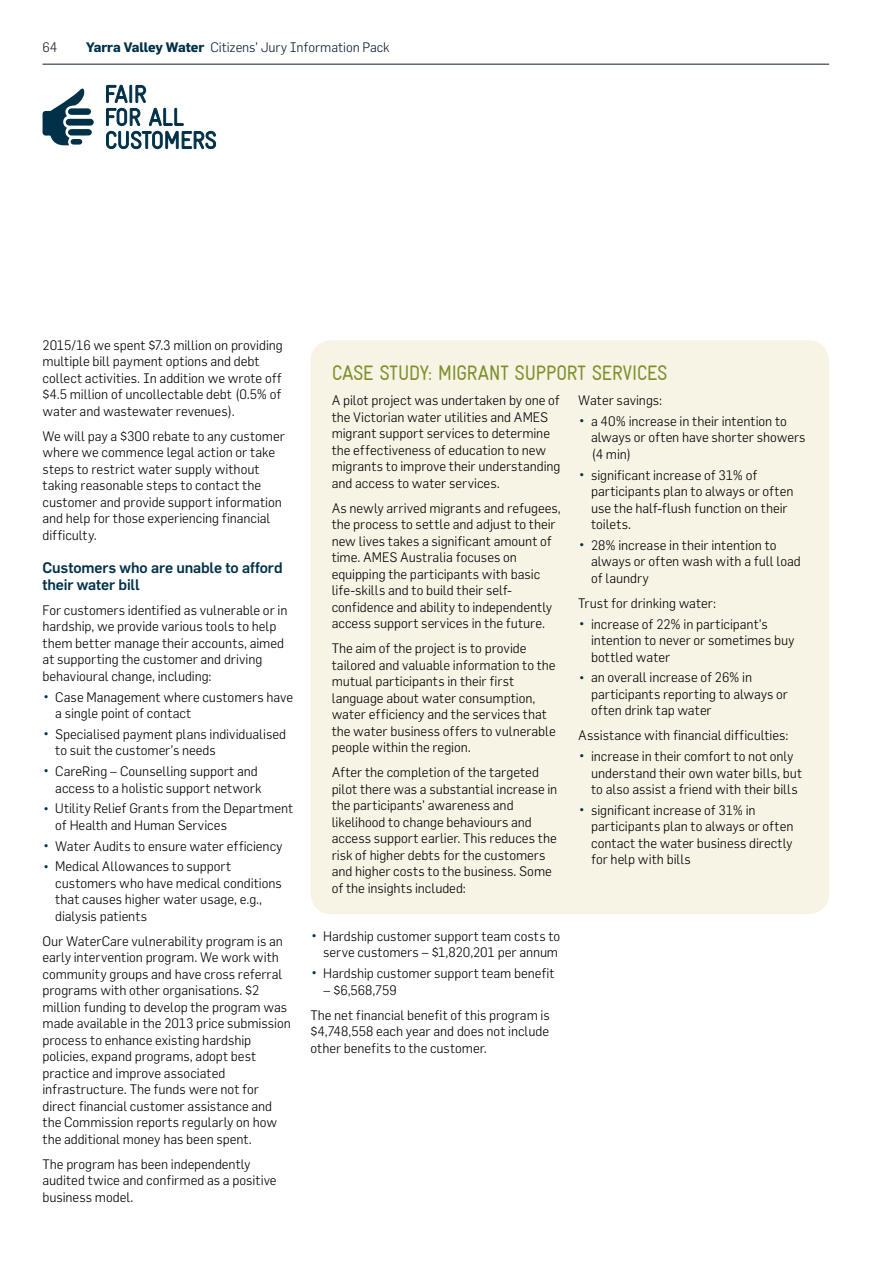
<style>
.page{position:relative;width:893px;height:1263px;background:#fff}
.page>*{position:absolute;margin:0;border:0;box-sizing:border-box;transform-origin:0 0}
.t1{font:condensed 21px "Gravur";letter-spacing:-.025em;color:#7c902a}
.t2{font:500 15px/16.5px "Flama";letter-spacing:-.01em;color:#003149}
.t3{font:300 13.5px/16.5px "Flama";letter-spacing:-.005em;color:#000}
.t4{font:300 13.5px "Flama";letter-spacing:-.01em;color:#0e1e30}
.s1{font-weight:700;color:#003149}
.s2{font-size:20.25px;color:#003149}
</style>
<div class="page">
<hr style="left:43px;top:64px;width:786px;height:1px;background:#0e1e30">
<svg style="left:42px;top:88px;width:52px;height:57px"></svg>
<svg style="left:106px;top:85px;width:110px;height:64px"></svg>
<div style="left:310px;top:340px;width:519px;height:574px;background:#f8f4e5;border-radius:21px"></div>
<p class="t4" style="left:43px;top:39px;width:16px">64</p>
<p class="t4" style="left:86px;top:39px;width:305px"><span class="s1">Yarra Valley Water</span> Citizens’ Jury Information Pack</p>
<p class="t3" style="left:43px;top:336px;width:242px">2015/16 we spent $7.3 million on providing multiple bill payment options and debt collect activities. In addition we wrote off $4.5 million of uncollectable debt (0.5% of water and wastewater revenues).</p>
<p class="t3" style="left:43px;top:427px;width:244px">We will pay a $300 rebate to any customer where we commence legal action or take steps to restrict water supply without taking reasonable steps to contact the customer and provide support information and help for those experiencing financial difficulty.</p>
<p class="t2" style="left:43px;top:559px;width:242px">Customers who are unable to afford their water bill</p>
<p class="t3" style="left:43px;top:601px;width:246px">For customers identified as vulnerable or in hardship, we provide various tools to help them better manage their accounts, aimed at supporting the customer and driving behavioural change, including:</p>
<p class="t3" style="left:55px;top:688px;width:239px;text-indent:-13px"><span class="s2">•</span> Case Management where customers have a single point of contact</p>
<p class="t3" style="left:55px;top:725px;width:232px;text-indent:-13px"><span class="s2">•</span> Specialised payment plans individualised to suit the customer’s needs</p>
<p class="t3" style="left:43px;top:763px;width:221px;text-align:right"><span class="s2">•</span> CareRing – Counselling support and access to a holistic support network</p>
<p class="t3" style="left:55px;top:800px;width:240px;text-indent:-13px"><span class="s2">•</span> Utility Relief Grants from the Department of Health and Human Services</p>
<p class="t3" style="left:43px;top:837px;width:242px"><span class="s2">•</span> Water Audits to ensure water efficiency</p>
<p class="t3" style="left:55px;top:858px;width:228px;text-indent:-13px"><span class="s2">•</span> Medical Allowances to support customers who have medical conditions that causes higher water usage, e.g., dialysis patients</p>
<p class="t3" style="left:43px;top:932px;width:250px">Our WaterCare vulnerability program is an early intervention program. We work with community groups and have cross referral programs with other organisations. $2 million funding to develop the program was made available in the 2013 price submission process to enhance existing hardship policies, expand programs, adopt best practice and improve associated infrastructure. The funds were not for direct financial customer assistance and the Commission reports regularly on how the additional money has been spent.</p>
<p class="t3" style="left:43px;top:1155px;width:236px">The program has been independently audited twice and confirmed as a positive business model.</p>
<h1 class="t1" style="left:332px;top:361px;width:337px">CASE STUDY: MIGRANT SUPPORT SERVICES</h1>
<p class="t3" style="left:332px;top:392px;width:230px">A pilot project was undertaken by one of the Victorian water utilities and AMES migrant support services to determine the effectiveness of education to new migrants to improve their understanding and access to water services.</p>
<p class="t3" style="left:332px;top:499px;width:231px">As newly arrived migrants and refugees, the process to settle and adjust to their new lives takes a significant amount of time. AMES Australia focuses on equipping the participants with basic life-skills and to build their self&shy;confidence and ability to independently access support services in the future.</p>
<p class="t3" style="left:332px;top:640px;width:226px">The aim of the project is to provide tailored and valuable information to the mutual participants in their first language about water consumption, water efficiency and the services that the water business offers to vulnerable people within the region.</p>
<p class="t3" style="left:332px;top:764px;width:227px">After the completion of the targeted pilot there was a substantial increase in the participants’ awareness and likelihood to change behaviours and access support earlier. This reduces the risk of higher debts for the customers and higher costs to the business. Some of the insights included:</p>
<p class="t3" style="left:310px;top:927px;width:251px;text-align:right"><span class="s2">•</span> Hardship customer support team costs to serve customers – $1,820,201 per annum</p>
<p class="t3" style="left:310px;top:965px;width:246px"><span class="s2">•</span> Hardship customer support team benefit</p>
<p class="t3" style="left:310px;top:977px;width:241px;line-height:25px;text-indent:13px">– $6,568,759<br>The net financial benefit of this program is</p>
<p class="t3" style="left:310px;top:1023px;width:240px">$4,748,558 each year and does not include other benefits to the customer.</p>
<p class="t3" style="left:578px;top:392px;width:85px">Water savings:</p>
<p class="t3" style="left:591px;top:412px;width:216px;text-indent:-13px"><span class="s2">•</span> a 40% increase in their intention to always or often have shorter showers (4 min)</p>
<p class="t3" style="left:591px;top:466px;width:204px;text-indent:-13px"><span class="s2">•</span> significant increase of 31% of participants plan to always or often use the half-flush function on their toilets.</p>
<p class="t3" style="left:591px;top:536px;width:211px;text-indent:-13px"><span class="s2">•</span> 28% increase in their intention to always or often wash with a full load of laundry</p>
<p class="t3" style="left:578px;top:594px;width:139px">Trust for drinking water:</p>
<p class="t3" style="left:591px;top:615px;width:205px;text-indent:-13px"><span class="s2">•</span> increase of 22% in participant’s intention to never or sometimes buy bottled water</p>
<p class="t3" style="left:591px;top:669px;width:198px;text-indent:-13px"><span class="s2">•</span> an overall increase of 26% in participants reporting to always or often drink tap water</p>
<p class="t3" style="left:578px;top:727px;width:212px">Assistance with financial difficulties:</p>
<p class="t3" style="left:591px;top:748px;width:213px;text-indent:-13px"><span class="s2">•</span> increase in their comfort to not only understand their own water bills, but to also assist a friend with their bills</p>
<p class="t3" style="left:591px;top:801px;width:204px;text-indent:-13px"><span class="s2">•</span> significant increase of 31% in participants plan to always or often contact the water business directly for help with bills</p>
</div>
